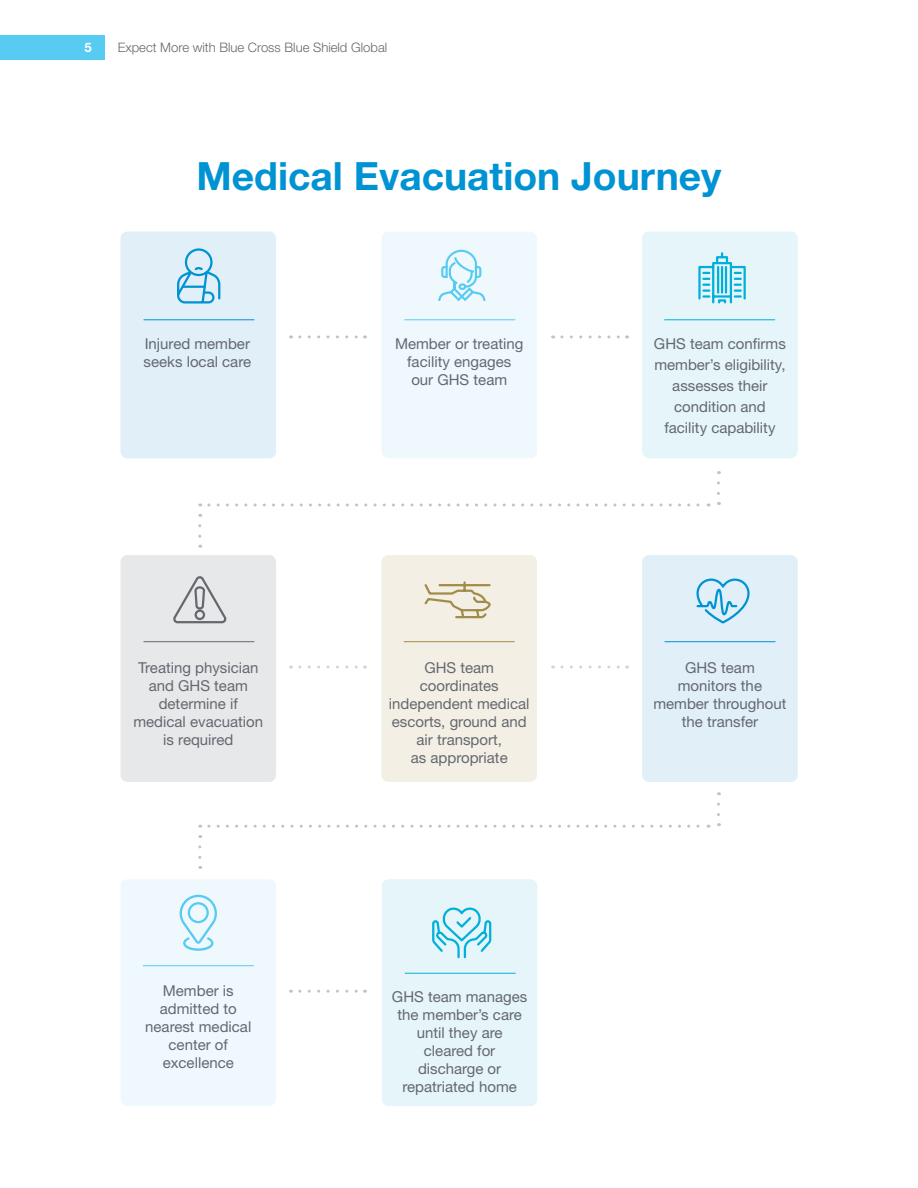
<style>
.page{position:relative;width:918px;height:1188px;background:#fff}
.page>*{position:absolute;margin:0;border:0;box-sizing:border-box;transform-origin:0 0}
.t1{font:700 39px "Helvetica Neue LT Std";color:#0093d3}
.t2{font:15px/18px "Helvetica Neue LT Std";color:#64686f;text-align:center}
.t3{font:300 13.05px "Helvetica Neue LT Std";color:#64686f}
.t4{font:700 13.05px "Helvetica Neue LT Std";color:#fff}
</style>
<div class="page">
<div style="left:121px;top:555px;width:155px;height:227px;background:#e7e8ea;border-radius:7px"></div>
<hr style="left:144px;top:641px;width:110px;height:1px;background:#64686f">
<svg style="left:173px;top:576px;width:54px;height:48px"></svg>
<div style="left:121px;top:879px;width:155px;height:227px;background:#eff9fd;border-radius:7px"></div>
<hr style="left:143px;top:965px;width:110px;height:1px;background:#57cbf2">
<svg style="left:179px;top:895px;width:38px;height:56px"></svg>
<div style="left:642px;top:555px;width:156px;height:227px;background:#e0eff8;border-radius:7px"></div>
<hr style="left:665px;top:641px;width:110px;height:1px;background:#0093d3">
<svg style="left:696px;top:578px;width:54px;height:46px"></svg>
<div style="left:381px;top:232px;width:156px;height:226px;background:#eff9fd;border-radius:7px"></div>
<hr style="left:405px;top:319px;width:110px;height:1px;background:#57cbf2">
<svg style="left:438px;top:250px;width:48px;height:51px"></svg>
<div style="left:0;top:35px;width:105px;height:25px;background:#57cbf2"></div>
<div style="left:642px;top:232px;width:156px;height:226px;background:#e5f5fa;border-radius:7px"></div>
<hr style="left:665px;top:319px;width:110px;height:1px;background:#00b0da">
<svg style="left:698px;top:252px;width:48px;height:52px"></svg>
<div style="left:382px;top:879px;width:155px;height:227px;background:#e5f5fa;border-radius:7px"></div>
<hr style="left:405px;top:973px;width:110px;height:1px;background:#00b0da">
<svg style="left:432px;top:907px;width:60px;height:52px"></svg>
<div style="left:121px;top:232px;width:155px;height:226px;background:#e0eff8;border-radius:7px"></div>
<hr style="left:144px;top:319px;width:110px;height:1px;background:#0093d3">
<div style="left:185px;top:248px;width:28px;height:28px;border:2px solid #0093d3;border-radius:50%"></div>
<svg style="left:177px;top:268px;width:44px;height:36px"></svg>
<hr style="left:183px;top:286px;width:22px;height:2px;background:#0093d3">
<div style="left:381px;top:555px;width:156px;height:227px;background:#f3efe5;border-radius:7px"></div>
<hr style="left:404px;top:641px;width:110px;height:1px;background:#a28c49">
<svg style="left:424px;top:581px;width:67px;height:38px"></svg>
<svg style="left:300px;top:335px;width:65px;height:3px"></svg>
<svg style="left:562px;top:335px;width:66px;height:3px"></svg>
<svg style="left:717px;top:483px;width:3px;height:22px"></svg>
<svg style="left:717px;top:804px;width:3px;height:22px"></svg>
<svg style="left:198px;top:526px;width:3px;height:22px"></svg>
<svg style="left:198px;top:847px;width:3px;height:22px"></svg>
<svg style="left:209px;top:503px;width:500px;height:3px"></svg>
<svg style="left:209px;top:825px;width:500px;height:3px"></svg>
<svg style="left:562px;top:666px;width:66px;height:3px"></svg>
<svg style="left:300px;top:666px;width:65px;height:3px"></svg>
<svg style="left:300px;top:990px;width:65px;height:3px"></svg>
<p class="t4" style="left:84px;top:40px;width:9px">5</p>
<p class="t3" style="left:118px;top:39px;width:271px">Expect More with Blue Cross Blue Shield Global</p>
<h1 class="t1" style="left:196px;top:152px;width:527px">Medical Evacuation Journey</h1>
<p class="t2" style="left:144px;top:335px;width:109px;text-align:left">Injured member seeks local care</p>
<p class="t2" style="left:133px;top:659px;width:131px">Treating physician and GHS team determine if medical evacuation is required</p>
<p class="t2" style="left:145px;top:981px;width:108px">Member is admitted to nearest medical center of excellence</p>
<p class="t2" style="left:395px;top:335px;width:130px">Member or treating facility engages our GHS team</p>
<p class="t2" style="left:389px;top:659px;width:142px">GHS team coordinates independent medical escorts, ground and air transport,<br>as appropriate</p>
<p class="t2" style="left:392px;top:987px;width:137px">GHS team manages the member’s care until they are cleared for discharge or repatriated home</p>
<p class="t2" style="left:654px;top:333px;width:133px;line-height:21px">GHS team confirms member’s eligibility, assesses their condition and facility capability</p>
<p class="t2" style="left:653px;top:659px;width:135px">GHS team<br>monitors the member throughout the transfer</p>
</div>
